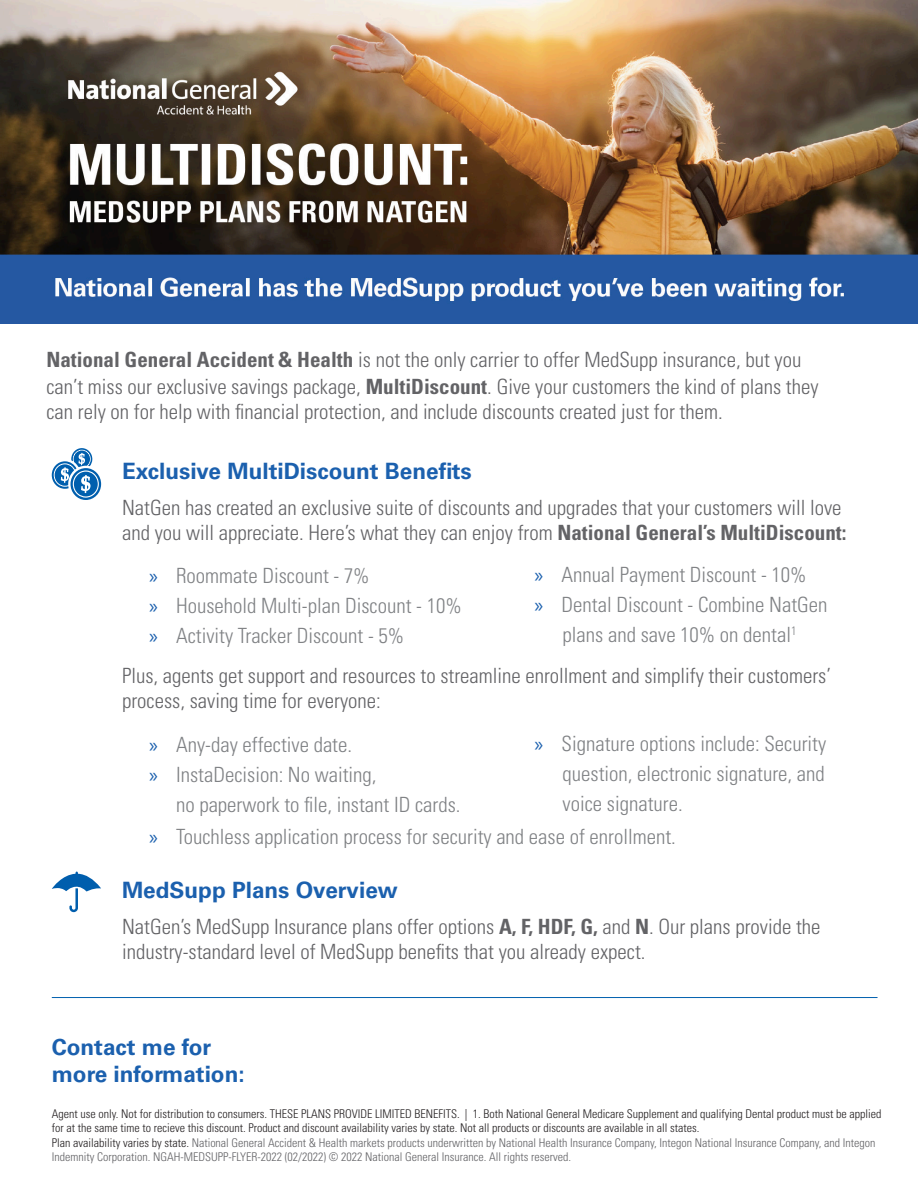
<style>
.page{position:relative;width:918px;height:1188px;background:#fff}
.page>*{position:absolute;margin:0;border:0;box-sizing:border-box;transform-origin:0 0}
.t1{font:700 22.5px/27px "Univers LT Std";color:#1b60ae}
.t2{font:300 condensed 21px/25.2px "Univers LT Std";color:#636366}
.t3{font:300 condensed 21px/30px "Univers LT Std";color:#808285}
.t4{font:300 condensed 12px/14.4px "Univers LT Std";color:#231f20}
.s1{font-weight:700}
.s2{font-family:"Myriad Pro";font-weight:400;font-stretch:normal;color:#1b60ae}
.s3{color:#636366}
</style>
<div class="page">
<img style="left:0;top:0;width:918px;height:324px">
<svg style="left:52px;top:448px;width:49px;height:52px"></svg>
<svg style="left:52px;top:872px;width:49px;height:40px"></svg>
<hr style="left:52px;top:997px;width:825px;height:1px;background:#015fae">
<p class="t2" style="left:46px;top:347px;width:756px"><span class="s1">National General Accident &amp; Health</span> is not the only carrier to offer MedSupp insurance, but you</p>
<p class="t2" style="left:46px;top:374px;width:774px">can’t miss our exclusive savings package, <span class="s1">MultiDiscount</span>. Give your customers the kind of plans they</p>
<p class="t2" style="left:46px;top:399px;width:678px">can rely on for help with financial protection, and include discounts created just for them.</p>
<p class="t1" style="left:122px;top:458px;width:351px">Exclusive MultiDiscount Benefits</p>
<p class="t2" style="left:122px;top:495px;width:721px">NatGen has created an exclusive suite of discounts and upgrades that your customers will love</p>
<p class="t2" style="left:122px;top:520px;width:726px">and you will appreciate. Here’s what they can enjoy from <span class="s1">National General’s MultiDiscount:</span></p>
<p class="t3" style="left:149px;top:561px;width:222px"><span class="s2">»</span> Roommate Discount - 7%</p>
<p class="t3" style="left:149px;top:591px;width:314px"><span class="s2">»</span> Household Multi-plan Discount - 10%</p>
<p class="t3" style="left:149px;top:621px;width:257px"><span class="s2">»</span> Activity Tracker Discount - 5%</p>
<p class="t2" style="left:122px;top:663px;width:711px">Plus, agents get support and resources to streamline enrollment and simplify their customers’ process, saving time for everyone:</p>
<p class="t3" style="left:149px;top:730px;width:205px"><span class="s2">»</span> Any-day effective date.</p>
<p class="t3" style="left:176px;top:760px;width:286px;text-indent:-27px"><span class="s2">»</span> InstaDecision: No waiting,<br>no paperwork to file, instant ID cards.</p>
<p class="t3" style="left:535px;top:560px;width:273px"><span class="s2">»</span> Annual Payment Discount - 10%</p>
<p class="t3" style="left:535px;top:590px;width:294px;text-align:center"><span class="s2">»</span> Dental Discount - Combine NatGen plans and save 10% on dental<sup>1</sup></p>
<p class="t3" style="left:563px;top:729px;width:265px;text-align:justify;text-indent:-28px"><span class="s2">»</span> Signature options include: Security question, electronic signature, and voice signature.</p>
<p class="t3" style="left:149px;top:822px;width:528px"><span class="s2">»</span> Touchless application process for security and ease of enrollment.</p>
<p class="t1" style="left:122px;top:877px;width:277px">MedSupp Plans Overview</p>
<p class="t2" style="left:122px;top:914px;width:700px">NatGen’s MedSupp Insurance plans offer options <span class="s1">A, F, HDF, G,</span> and <span class="s1">N</span>. Our plans provide the</p>
<p class="t2" style="left:122px;top:939px;width:525px">industry-standard level of MedSupp benefits that you already expect.</p>
<p class="t1" style="left:52px;top:1034px;width:194px">Contact me for more information:</p>
<p class="t4" style="left:52px;top:1106px;width:831px">Agent use only. Not for distribution to consumers. THESE PLANS PROVIDE LIMITED BENEFITS. | 1. Both National General Medicare Supplement and qualifying Dental product must be applied for at the same time to recieve this discount. Product and discount availability varies by state. Not all products or discounts are available in all states.<br>Plan availability varies by state. <span class="s3">National General Accident &amp; Health markets products underwritten by National Health Insurance Company, Integon National Insurance Company, and Integon Indemnity Corporation. NGAH-MEDSUPP-FLYER-2022 (02/2022) © 2022 National General Insurance. All rights reserved.</span></p>
</div>
